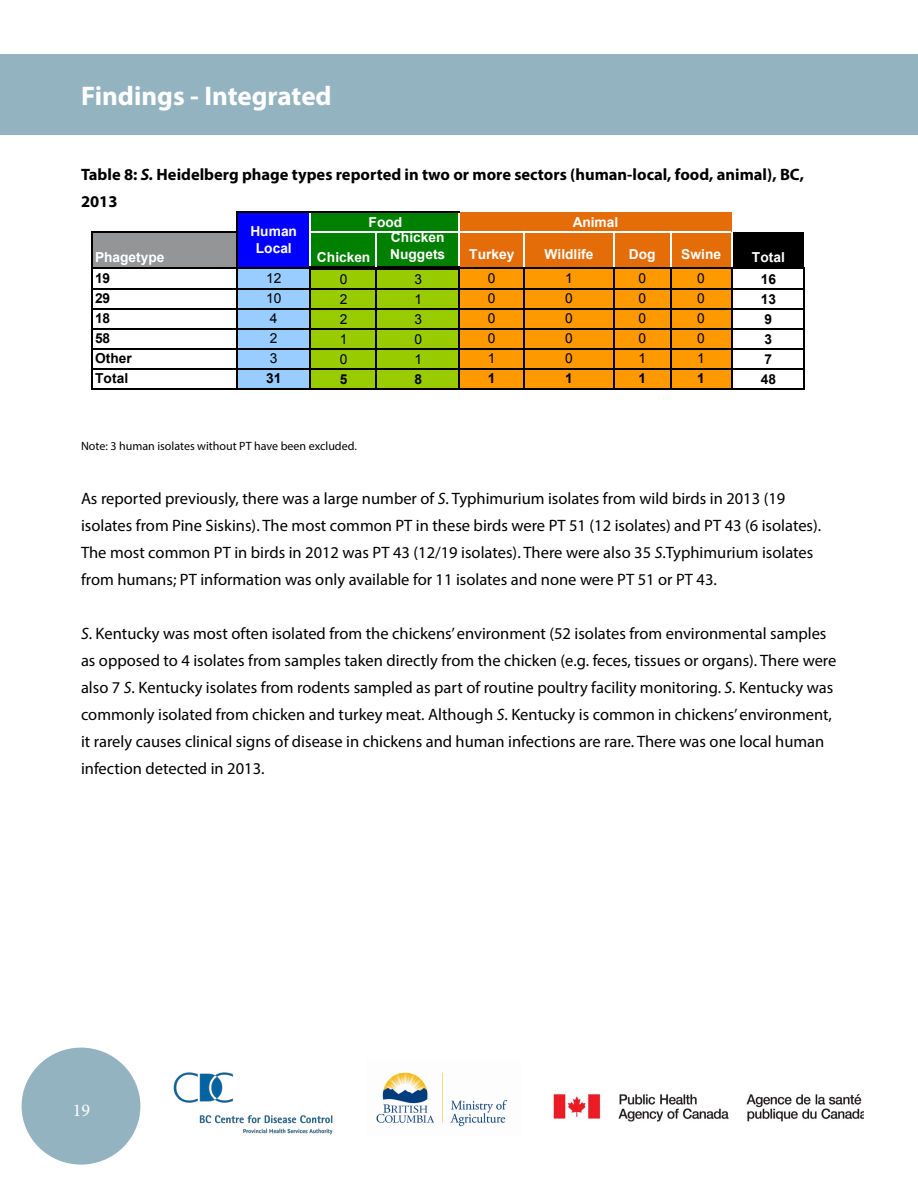
<style>
.page{position:relative;width:918px;height:1188px;background:#fff}
.page>*{position:absolute;margin:0;border:0;box-sizing:border-box;transform-origin:0 0}
.t1{font:700 27px "Myriad Pro";color:#fff}
.t2{font:18px "Minion Pro";color:#fff}
.t3{font:16.5px/27px "Myriad Pro";color:#000}
.t4{font:700 16.5px/27px "Myriad Pro";color:#000}
.t5{font:700 13.8px/17.7px "Arial";color:#fff}
.t6{font:13.8px "Arial";color:#000}
.t7{font:700 13.8px "Arial";color:#000}
.t8{font:12px "Myriad Pro";color:#000}
.s1{font-style:italic}
</style>
<div class="page">
<div style="left:22px;top:1048px;width:118px;height:117px;background:#93b3c1;border-radius:50%"></div>
<div style="left:0;top:54px;width:918px;height:81px;background:#93b3c1"></div>
<img style="left:553px;top:1094px;width:311px;height:28px">
<img style="left:376px;top:1072px;width:132px;height:55px">
<img style="left:173px;top:1072px;width:160px;height:63px">
<div style="left:237px;top:212px;width:73px;height:20px;background:#00f"></div>
<div style="left:310px;top:212px;width:150px;height:20px;background:#008000"></div>
<div style="left:459px;top:212px;width:273px;height:20px;background:#e46d0a"></div>
<div style="left:93px;top:232px;width:144px;height:36px;background:#939597"></div>
<div style="left:237px;top:232px;width:73px;height:36px;background:#00f"></div>
<div style="left:310px;top:232px;width:150px;height:36px;background:#008000"></div>
<div style="left:459px;top:232px;width:273px;height:36px;background:#e46d0a"></div>
<div style="left:732px;top:232px;width:72px;height:36px;background:#000"></div>
<div style="left:237px;top:268px;width:73px;height:21px;background:#9cf"></div>
<div style="left:310px;top:268px;width:150px;height:21px;background:#9c0"></div>
<div style="left:459px;top:268px;width:273px;height:21px;background:#f90"></div>
<div style="left:237px;top:289px;width:73px;height:20px;background:#9cf"></div>
<div style="left:310px;top:289px;width:150px;height:20px;background:#9c0"></div>
<div style="left:459px;top:289px;width:273px;height:20px;background:#f90"></div>
<div style="left:237px;top:309px;width:73px;height:20px;background:#9cf"></div>
<div style="left:310px;top:309px;width:150px;height:20px;background:#9c0"></div>
<div style="left:459px;top:309px;width:273px;height:20px;background:#f90"></div>
<div style="left:237px;top:329px;width:73px;height:20px;background:#9cf"></div>
<div style="left:310px;top:329px;width:150px;height:20px;background:#9c0"></div>
<div style="left:459px;top:329px;width:273px;height:20px;background:#f90"></div>
<div style="left:237px;top:349px;width:73px;height:20px;background:#9cf"></div>
<div style="left:310px;top:349px;width:150px;height:20px;background:#9c0"></div>
<div style="left:459px;top:349px;width:273px;height:20px;background:#f90"></div>
<div style="left:237px;top:369px;width:73px;height:21px;background:#9cf"></div>
<div style="left:310px;top:369px;width:150px;height:21px;background:#9c0"></div>
<div style="left:459px;top:369px;width:273px;height:21px;background:#f90"></div>
<hr style="left:93px;top:232px;width:145px;height:1px;background:#000">
<hr style="left:311px;top:232px;width:148px;height:1px;background:#fff">
<svg style="left:459px;top:213px;width:1px;height:19px"></svg>
<hr style="left:93px;top:267px;width:217px;height:2px;background:#000">
<hr style="left:310px;top:213px;width:1px;height:53px;background:#fff">
<hr style="left:311px;top:266px;width:148px;height:1px;background:#000">
<hr style="left:311px;top:269px;width:148px;height:1px;background:#000">
<hr style="left:459px;top:233px;width:1px;height:33px;background:#fff">
<hr style="left:523px;top:233px;width:1px;height:34px;background:#fff">
<hr style="left:613px;top:233px;width:2px;height:34px;background:#fff">
<hr style="left:670px;top:233px;width:1px;height:34px;background:#fff">
<hr style="left:731px;top:232px;width:1px;height:35px;background:#fff">
<hr style="left:375px;top:233px;width:2px;height:33px;background:#fff">
<hr style="left:236px;top:212px;width:2px;height:178px;background:#000">
<hr style="left:310px;top:266px;width:1px;height:124px;background:#000">
<hr style="left:459px;top:266px;width:1px;height:124px;background:#000">
<hr style="left:92px;top:232px;width:1px;height:158px;background:#000">
<hr style="left:375px;top:270px;width:2px;height:120px;background:#000">
<hr style="left:523px;top:269px;width:1px;height:121px;background:#000">
<hr style="left:613px;top:269px;width:2px;height:121px;background:#000">
<hr style="left:670px;top:269px;width:1px;height:121px;background:#000">
<hr style="left:731px;top:269px;width:1px;height:121px;background:#000">
<hr style="left:803px;top:269px;width:1px;height:121px;background:#000">
<hr style="left:238px;top:212px;width:222px;height:1px;background:#000">
<hr style="left:459px;top:232px;width:272px;height:1px;background:#fff">
<hr style="left:460px;top:267px;width:344px;height:2px;background:#000">
<hr style="left:93px;top:289px;width:711px;height:1px;background:#000">
<hr style="left:93px;top:309px;width:711px;height:1px;background:#000">
<hr style="left:93px;top:329px;width:711px;height:1px;background:#000">
<hr style="left:93px;top:349px;width:711px;height:1px;background:#000">
<hr style="left:93px;top:369px;width:711px;height:1px;background:#000">
<hr style="left:93px;top:389px;width:711px;height:1px;background:#000">
<h1 class="t1" style="left:81px;top:78px;width:252px">Findings - Integrated</h1>
<p class="t4" style="left:81px;top:160px;width:725px">Table 8: <span class="s1">S.</span> Heidelberg phage types reported in two or more sectors (human-local, food, animal), BC,<br>2013</p>
<p class="t5" style="left:369px;top:214px;width:35px">Food</p>
<p class="t5" style="left:573px;top:214px;width:47px">Animal</p>
<p class="t5" style="left:250px;top:222px;width:48px;text-align:center">Human<br>Local</p>
<p class="t5" style="left:390px;top:228px;width:57px">Chicken<br>Nuggets</p>
<p class="t5" style="left:469px;top:246px;width:47px">Turkey</p>
<p class="t5" style="left:544px;top:246px;width:51px">Wildlife</p>
<p class="t5" style="left:629px;top:246px;width:28px">Dog</p>
<p class="t5" style="left:681px;top:246px;width:41px">Swine</p>
<p class="t5" style="left:752px;top:249px;width:35px">Total</p>
<p class="t5" style="left:95px;top:249px;width:71px">Phagetype</p>
<p class="t5" style="left:317px;top:249px;width:55px">Chicken</p>
<p class="t7" style="left:95px;top:269px;width:17px">19</p>
<p class="t6" style="left:266px;top:269px;width:17px">12</p>
<p class="t6" style="left:340px;top:270px;width:9px">0</p>
<p class="t6" style="left:414px;top:270px;width:9px">3</p>
<p class="t6" style="left:488px;top:269px;width:9px">0</p>
<p class="t6" style="left:565px;top:269px;width:9px">1</p>
<p class="t6" style="left:639px;top:269px;width:9px">0</p>
<p class="t6" style="left:697px;top:269px;width:9px">0</p>
<p class="t7" style="left:761px;top:270px;width:17px">16</p>
<p class="t7" style="left:95px;top:289px;width:17px">29</p>
<p class="t6" style="left:266px;top:289px;width:17px">10</p>
<p class="t6" style="left:340px;top:290px;width:9px">2</p>
<p class="t6" style="left:414px;top:290px;width:9px">1</p>
<p class="t6" style="left:488px;top:289px;width:9px">0</p>
<p class="t6" style="left:565px;top:289px;width:9px">0</p>
<p class="t6" style="left:639px;top:289px;width:9px">0</p>
<p class="t6" style="left:697px;top:289px;width:9px">0</p>
<p class="t7" style="left:761px;top:290px;width:17px">13</p>
<p class="t7" style="left:95px;top:309px;width:17px">18</p>
<p class="t6" style="left:270px;top:309px;width:9px">4</p>
<p class="t6" style="left:340px;top:310px;width:9px">2</p>
<p class="t6" style="left:414px;top:310px;width:9px">3</p>
<p class="t6" style="left:488px;top:309px;width:9px">0</p>
<p class="t6" style="left:565px;top:309px;width:9px">0</p>
<p class="t6" style="left:639px;top:309px;width:9px">0</p>
<p class="t6" style="left:697px;top:309px;width:9px">0</p>
<p class="t7" style="left:765px;top:310px;width:9px">9</p>
<p class="t7" style="left:95px;top:329px;width:17px">58</p>
<p class="t6" style="left:270px;top:329px;width:9px">2</p>
<p class="t6" style="left:340px;top:330px;width:9px">1</p>
<p class="t6" style="left:414px;top:330px;width:9px">0</p>
<p class="t6" style="left:488px;top:329px;width:9px">0</p>
<p class="t6" style="left:565px;top:329px;width:9px">0</p>
<p class="t6" style="left:639px;top:329px;width:9px">0</p>
<p class="t6" style="left:697px;top:329px;width:9px">0</p>
<p class="t7" style="left:765px;top:330px;width:9px">3</p>
<p class="t7" style="left:95px;top:349px;width:38px">Other</p>
<p class="t6" style="left:270px;top:349px;width:9px">3</p>
<p class="t6" style="left:340px;top:350px;width:9px">0</p>
<p class="t6" style="left:414px;top:350px;width:9px">1</p>
<p class="t6" style="left:488px;top:349px;width:9px">1</p>
<p class="t6" style="left:565px;top:349px;width:9px">0</p>
<p class="t6" style="left:639px;top:349px;width:9px">1</p>
<p class="t6" style="left:697px;top:349px;width:9px">1</p>
<p class="t7" style="left:765px;top:350px;width:9px">7</p>
<p class="t7" style="left:95px;top:369px;width:35px">Total</p>
<p class="t7" style="left:266px;top:369px;width:17px">31</p>
<p class="t7" style="left:340px;top:370px;width:9px">5</p>
<p class="t7" style="left:414px;top:370px;width:9px">8</p>
<p class="t7" style="left:488px;top:369px;width:9px">1</p>
<p class="t7" style="left:565px;top:369px;width:9px">1</p>
<p class="t7" style="left:639px;top:369px;width:9px">1</p>
<p class="t7" style="left:697px;top:369px;width:9px">1</p>
<p class="t7" style="left:761px;top:370px;width:17px">48</p>
<p class="t8" style="left:81px;top:438px;width:277px">Note: 3 human isolates without PT have been excluded.</p>
<p class="t3" style="left:81px;top:484px;width:742px">As reported previously, there was a large number of <span class="s1">S</span>. Typhimurium isolates from wild birds in 2013 (19 isolates from Pine Siskins). The most common PT in these birds were PT 51 (12 isolates) and PT 43 (6 isolates).<br>The most common PT in birds in 2012 was PT 43 (12/19 isolates). There were also 35 <span class="s1">S</span>.Typhimurium isolates from humans; PT information was only available for 11 isolates and none were PT 51 or PT 43.</p>
<p class="t3" style="left:81px;top:619px;width:757px"><span class="s1">S</span>. Kentucky was most often isolated from the chickens’ environment (52 isolates from environmental samples as opposed to 4 isolates from samples taken directly from the chicken (e.g. feces, tissues or organs). There were also 7 <span class="s1">S</span>. Kentucky isolates from rodents sampled as part of routine poultry facility monitoring. <span class="s1">S</span>. Kentucky was commonly isolated from chicken and turkey meat. Although <span class="s1">S</span>. Kentucky is common in chickens’ environment, it rarely causes clinical signs of disease in chickens and human infections are rare. There was one local human infection detected in 2013.</p>
<p class="t2" style="left:73px;top:1098px;width:19px">19</p>
</div>
